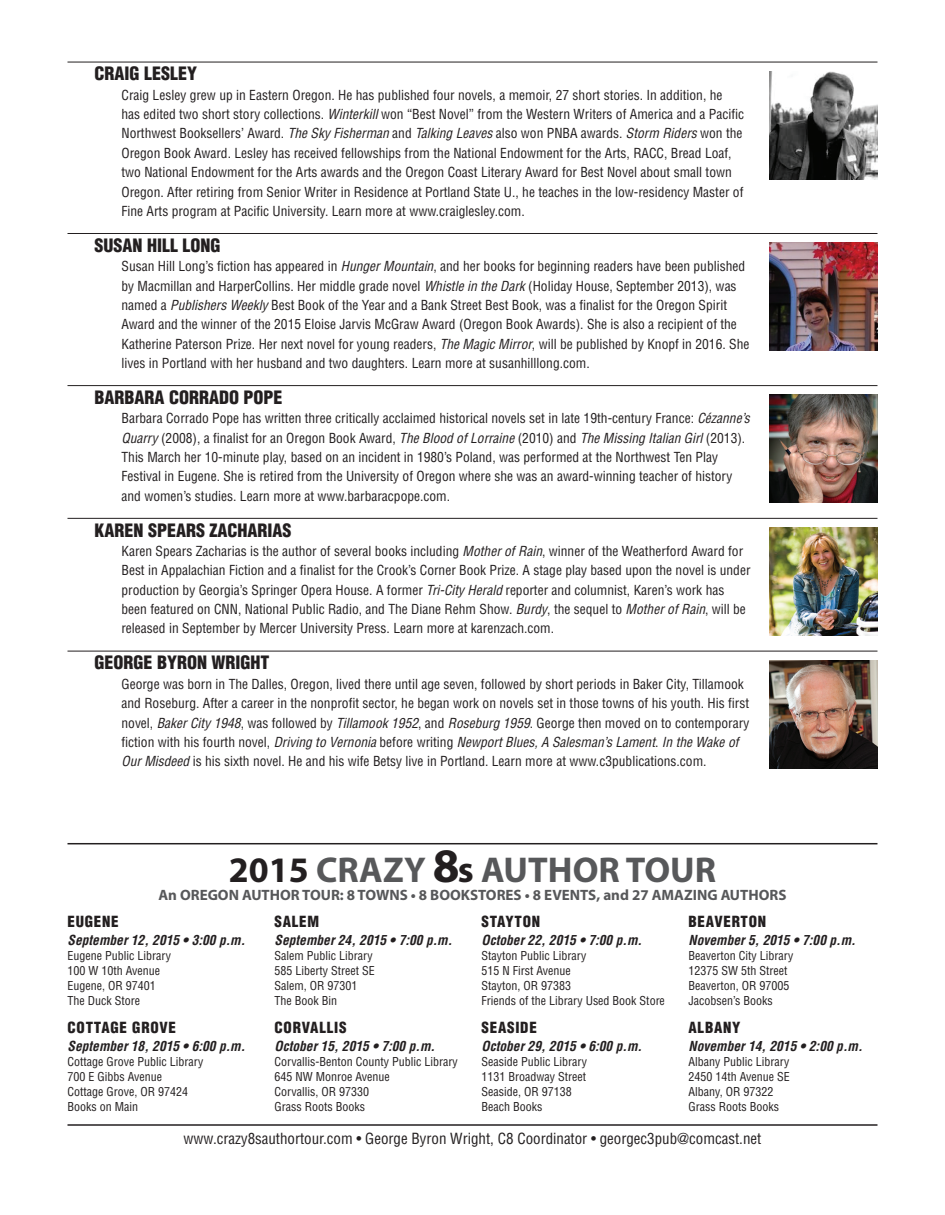
<style>
.page{position:relative;width:945px;height:1215px;background:#fff}
.page>*{position:absolute;margin:0;border:0;box-sizing:border-box;transform-origin:0 0}
.t1{font:700 36px "Myriad Pro";color:#57585a}
.t2{font:900 condensed 18px "Helvetica LT Std";color:#231f20}
.t3{font:condensed 15px "Helvetica LT Std";color:#231f20}
.t4{font:700 15px "Myriad Pro";color:#57585a}
.t5{font:900 condensed 15px "Helvetica LT Std";letter-spacing:.05em;color:#231f20}
.t6{font:condensed 13.5px/19.4px "Helvetica LT Std";color:#231f20}
.t7{font:italic 700 condensed 13.5px "Helvetica LT Std";color:#231f20}
.t8{font:condensed 12px/15px "Helvetica LT Std";color:#231f20}
.s1{font-style:italic}
.s2{color:#231f20}
.s3{font-size:48.3px;color:#231f20}
.s4{font-size:36.75px;color:#231f20}
</style>
<div class="page">
<hr style="left:68px;top:62px;width:810px;height:1px;background:#231f20">
<hr style="left:68px;top:233px;width:810px;height:1px;background:#231f20">
<hr style="left:68px;top:385px;width:810px;height:1px;background:#231f20">
<hr style="left:68px;top:518px;width:810px;height:1px;background:#231f20">
<hr style="left:68px;top:651px;width:810px;height:1px;background:#231f20">
<img style="left:770px;top:71px;width:108px;height:108px">
<img style="left:770px;top:243px;width:108px;height:108px">
<img style="left:770px;top:395px;width:108px;height:108px">
<img style="left:770px;top:528px;width:108px;height:108px">
<img style="left:770px;top:660px;width:108px;height:108px">
<hr style="left:68px;top:1124px;width:810px;height:2px;background:#231f20">
<hr style="left:68px;top:843px;width:810px;height:1px;background:#231f20">
<h2 class="t2" style="left:94px;top:62px;width:104px">CRAIG LESLEY</h2>
<p class="t6" style="left:122px;top:85px;width:624px">Craig Lesley grew up in Eastern Oregon. He has published four novels, a memoir, 27 short stories. In addition, he has edited two short story collections. <span class="s1">Winterkill</span> won “Best Novel” from the Western Writers of America and a Pacific Northwest Booksellers’ Award. <span class="s1">The Sky Fisherman</span> and <span class="s1">Talking Leaves</span> also won PNBA awards. <span class="s1">Storm Riders</span> won the Oregon Book Award. Lesley has received fellowships from the National Endowment for the Arts, RACC, Bread Loaf, two National Endowment for the Arts awards and the Oregon Coast Literary Award for Best Novel about small town Oregon. After retiring from Senior Writer in Residence at Portland State U., he teaches in the low-residency Master of Fine Arts program at Pacific University. Learn more at www.craiglesley.com.</p>
<h2 class="t2" style="left:94px;top:234px;width:128px">SUSAN HILL LONG</h2>
<p class="t6" style="left:122px;top:257px;width:629px">Susan Hill Long’s fiction has appeared in <span class="s1">Hunger Mountain</span>, and her books for beginning readers have been published by Macmillan and HarperCollins. Her middle grade novel <span class="s1">Whistle in the Dark</span> (Holiday House, September 2013), was named a <span class="s1">Publishers Weekly</span> Best Book of the Year and a Bank Street Best Book, was a finalist for the Oregon Spirit Award and the winner of the 2015 Eloise Jarvis McGraw Award (Oregon Book Awards). She is also a recipient of the Katherine Paterson Prize. Her next novel for young readers, <span class="s1">The Magic Mirror</span>, will be published by Knopf in 2016. She lives in Portland with her husband and two daughters. Learn more at susanhilllong.com.</p>
<h2 class="t2" style="left:94px;top:386px;width:190px">BARBARA CORRADO POPE</h2>
<p class="t6" style="left:122px;top:409px;width:630px">Barbara Corrado Pope has written three critically acclaimed historical novels set in late 19th-century France: <span class="s1">Cézanne’s Quarry</span> (2008), a finalist for an Oregon Book Award, <span class="s1">The Blood of Lorraine</span> (2010) and <span class="s1">The Missing Italian Girl</span> (2013).<br>This March her 10-minute play, based on an incident in 1980’s Poland, was performed at the Northwest Ten Play Festival in Eugene. She is retired from the University of Oregon where she was an award-winning teacher of history and women’s studies. Learn more at www.barbaracpope.com.</p>
<h2 class="t2" style="left:94px;top:519px;width:199px">KAREN SPEARS ZACHARIAS</h2>
<p class="t6" style="left:122px;top:541px;width:631px">Karen Spears Zacharias is the author of several books including <span class="s1">Mother of Rain</span>, winner of the Weatherford Award for Best in Appalachian Fiction and a finalist for the Crook’s Corner Book Prize. A stage play based upon the novel is under production by Georgia’s Springer Opera House. A former <span class="s1">Tri-City Herald</span> reporter and columnist, Karen’s work has been featured on CNN, National Public Radio, and The Diane Rehm Show. <span class="s1">Burdy</span>, the sequel to <span class="s1">Mother of Rain</span>, will be released in September by Mercer University Press. Learn more at karenzach.com.</p>
<h2 class="t2" style="left:94px;top:651px;width:177px">GEORGE BYRON WRIGHT</h2>
<p class="t6" style="left:122px;top:674px;width:629px">George was born in The Dalles, Oregon, lived there until age seven, followed by short periods in Baker City, Tillamook and Roseburg. After a career in the nonprofit sector, he began work on novels set in those towns of his youth. His first novel, <span class="s1">Baker City 1948</span>, was followed by <span class="s1">Tillamook 1952</span>, and <span class="s1">Roseburg 1959</span>. George then moved on to contemporary fiction with his fourth novel, <span class="s1">Driving to Vernonia</span> before writing <span class="s1">Newport Blues, A Salesman’s Lament</span>. <span class="s1">In the Wake of Our Misdeed</span> is his sixth novel. He and his wife Betsy live in Portland. Learn more at www.c3publications.com.</p>
<h1 class="t1" style="left:229px;top:846px;width:489px"><span class="s2">2015</span> CRAZY <span class="s3">8</span><span class="s4">s</span> AUTHOR TOUR</h1>
<p class="t4" style="left:158px;top:885px;width:630px">An OREGON AUTHOR TOUR: 8 TOWNS • 8 BOOKSTORES • 8 EVENTS, and 27 AMAZING AUTHORS</p>
<p class="t5" style="left:68px;top:912px;width:53px">EUGENE</p>
<p class="t7" style="left:68px;top:931px;width:179px">September 12, 2015 • 3:00 p.m.</p>
<p class="t8" style="left:68px;top:948px;width:105px">Eugene Public Library<br>100 W 10th Avenue<br>Eugene, OR 97401<br>The Duck Store</p>
<p class="t5" style="left:68px;top:1018px;width:110px">COTTAGE GROVE</p>
<p class="t7" style="left:68px;top:1038px;width:179px">September 18, 2015 • 6:00 p.m.</p>
<p class="t8" style="left:68px;top:1054px;width:137px">Cottage Grove Public Library<br>700 E Gibbs Avenue<br>Cottage Grove, OR 97424<br>Books on Main</p>
<p class="t5" style="left:274px;top:912px;width:46px">SALEM</p>
<p class="t7" style="left:274px;top:931px;width:179px">September 24, 2015 • 7:00 p.m.</p>
<p class="t8" style="left:274px;top:948px;width:102px">Salem Public Library<br>585 Liberty Street SE<br>Salem, OR 97301<br>The Book Bin</p>
<p class="t5" style="left:274px;top:1018px;width:74px">CORVALLIS</p>
<p class="t7" style="left:274px;top:1038px;width:162px">October 15, 2015 • 7:00 p.m.</p>
<p class="t8" style="left:274px;top:1054px;width:185px">Corvallis-Benton County Public Library<br>645 NW Monroe Avenue<br>Corvallis, OR 97330<br>Grass Roots Books</p>
<p class="t5" style="left:482px;top:912px;width:60px">STAYTO N</p>
<p class="t7" style="left:482px;top:931px;width:162px">October 22, 2015 • 7:00 p.m.</p>
<p class="t8" style="left:482px;top:948px;width:185px">Stayton Public Library<br>515 N First Avenue<br>Stayton, OR 97383<br>Friends of the Library Used Book Store</p>
<p class="t5" style="left:482px;top:1018px;width:57px">SEASIDE</p>
<p class="t7" style="left:482px;top:1038px;width:162px">October 29, 2015 • 6:00 p.m.</p>
<p class="t8" style="left:482px;top:1054px;width:107px">Seaside Public Library<br>1131 Broadway Street<br>Seaside, OR 97138<br>Beach Books</p>
<p class="t5" style="left:688px;top:912px;width:79px">BEAVERTON</p>
<p class="t7" style="left:688px;top:931px;width:169px">November 5, 2015 • 7:00 p.m.</p>
<p class="t8" style="left:688px;top:948px;width:106px">Beaverton City Library<br>12375 SW 5th Street<br>Beaverton, OR 97005<br>Jacobsen’s Books</p>
<p class="t5" style="left:688px;top:1018px;width:54px">ALBANY</p>
<p class="t7" style="left:688px;top:1038px;width:176px">November 14, 2015 • 2:00 p.m.</p>
<p class="t8" style="left:688px;top:1054px;width:103px">Albany Public Library<br>2450 14th Avenue SE<br>Albany, OR 97322<br>Grass Roots Books</p>
<p class="t3" style="left:184px;top:1129px;width:579px">www.crazy8sauthortour.com • George Byron Wright, C8 Coordinator • georgec3pub@comcast.net</p>
</div>
